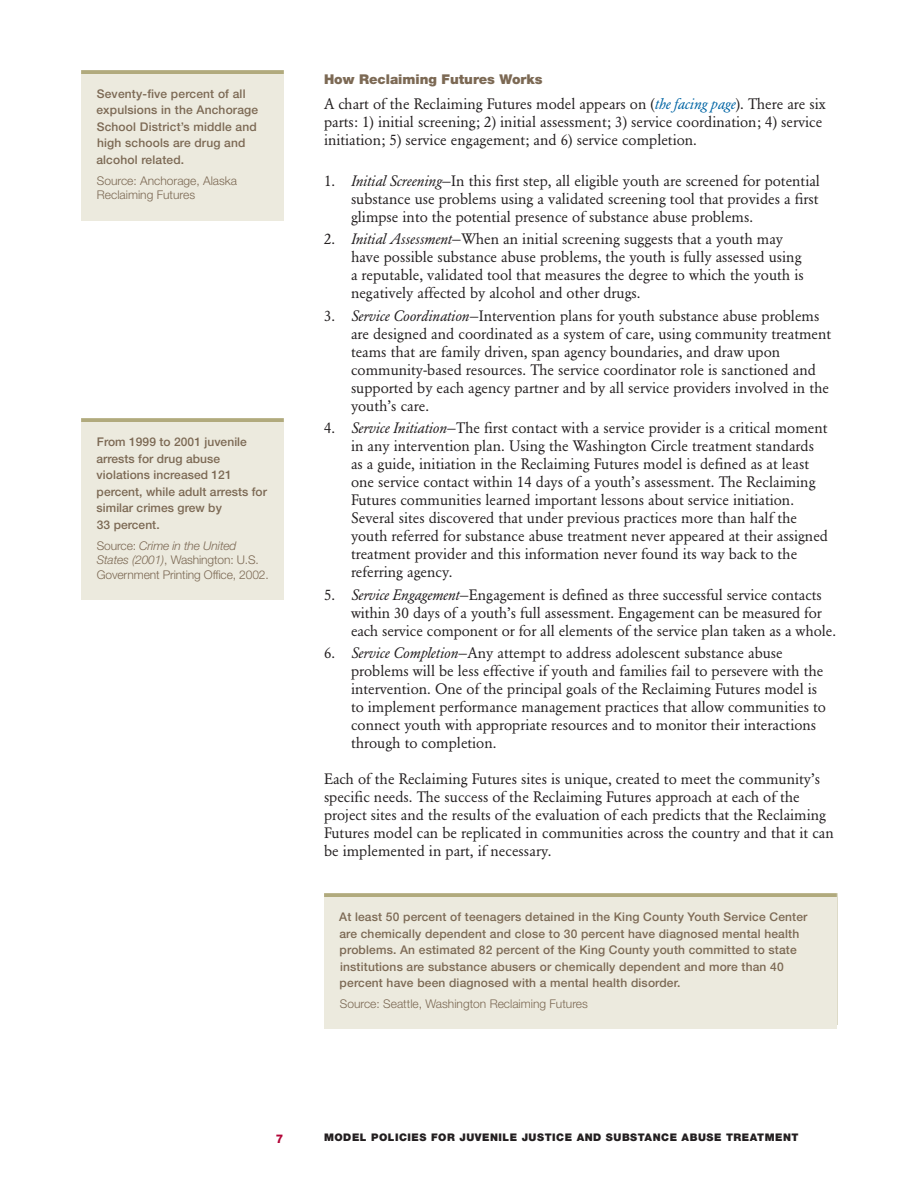
<style>
.page{position:relative;width:918px;height:1188px;background:#fff}
.page>*{position:absolute;margin:0;border:0;box-sizing:border-box;transform-origin:0 0}
.Text_1_Numbered_List{font:15px/18px "Garamond BE";color:#231f20}
.Text_1{font:15px/18px "Garamond BE";color:#231f20}
.Subhead_2{font:900 13.5px "Helvetica Neue LT Std";color:#7c6954}
.t1{font:500 12px/16.5px "Helvetica Neue LT Std";letter-spacing:.015em;color:#7c6954}
.t2{font:300 12px/14.4px "Helvetica Neue LT Std";color:#7c6954}
.t3{font:800 12px "Helvetica Neue LT Std";color:#b30437}
.t4{font:900 10.5px "Helvetica Neue LT Std";letter-spacing:.05em;color:#231f20}
.s1{font-style:italic}
.s2{font-style:italic;color:#0065a4}
</style>
<div class="page">
<svg style="left:324px;top:893px;width:513px;height:5px;background:#bfb994"></svg>
<div style="left:324px;top:898px;width:513px;height:131px;background:#eceade"></div>
<div style="left:81px;top:70px;width:203px;height:146px;background:#b1aa7d"></div>
<div style="left:81px;top:74px;width:203px;height:146px;background:#eceade"></div>
<svg style="left:81px;top:418px;width:203px;height:5px"></svg>
<div style="left:81px;top:423px;width:203px;height:177px;background:#eceade"></div>
<p class="t1" style="left:96px;top:85px;width:163px">Seventy-five percent of all expulsions in the Anchorage<br>School District’s middle and high schools are drug and alcohol related.</p>
<p class="t2" style="left:97px;top:173px;width:142px">Source: Anchorage, Alaska<br>Reclaiming Futures</p>
<p class="t1" style="left:96px;top:434px;width:172px">From 1999 to 2001 juvenile arrests for drug abuse violations increased 121 percent, while adult arrests for similar crimes grew by<br>33 percent.</p>
<p class="t2" style="left:97px;top:538px;width:174px">Source: <span class="s1">Crime in the United<br>States (2001)</span>, Washington: U.S.<br>Government Printing Office, 2002.</p>
<p class="Subhead_2" style="left:324px;top:71px;width:220px">HOW RECLAIMING FUTURES WORKS</p>
<p class="Text_1" style="left:324px;top:95px;width:503px">A chart of the Reclaiming Futures model appears on (<span class="s2">the facing page</span>). There are six parts: 1) initial screening; 2) initial assessment; 3) service coordination; 4) service initiation; 5) service engagement; and 6) service completion.</p>
<p class="Text_1_Numbered_List" style="left:351px;top:172px;width:471px;text-align:justify;text-indent:-27px">1. <span class="s1">Initial Screening</span>—In this first step, all eligible youth are screened for potential substance use problems using a validated screening tool that provides a first glimpse into the potential presence of substance abuse problems.</p>
<p class="Text_1_Numbered_List" style="left:351px;top:230px;width:454px;text-indent:-27px">2. <span class="s1">Initial Assessment</span>—When an initial screening suggests that a youth may have possible substance abuse problems, the youth is fully assessed using a reputable, validated tool that measures the degree to which the youth is negatively affected by alcohol and other drugs.</p>
<p class="Text_1_Numbered_List" style="left:351px;top:307px;width:482px;text-indent:-27px">3. <span class="s1">Service Coordination</span>—Intervention plans for youth substance abuse problems are designed and coordinated as a system of care, using community treatment teams that are family driven, span agency boundaries, and draw upon community-based resources. The service coordinator role is sanctioned and supported by each agency partner and by all service providers involved in the youth’s care.</p>
<p class="Text_1_Numbered_List" style="left:351px;top:419px;width:479px;text-indent:-27px">4. <span class="s1">Service Initiation</span>—The first contact with a service provider is a critical moment in any intervention plan. Using the Washington Circle treatment standards as a guide, initiation in the Reclaiming Futures model is defined as at least one service contact within 14 days of a youth’s assessment. The Reclaiming Futures communities learned important lessons about service initiation.<br>Several sites discovered that under previous practices more than half the youth referred for substance abuse treatment never appeared at their assigned treatment provider and this information never found its way back to the referring agency.</p>
<p class="Text_1_Numbered_List" style="left:351px;top:586px;width:487px;text-indent:-27px">5. <span class="s1">Service Engagement</span>—Engagement is defined as three successful service contacts within 30 days of a youth’s full assessment. Engagement can be measured for each service component or for all elements of the service plan taken as a whole.</p>
<p class="Text_1_Numbered_List" style="left:351px;top:644px;width:476px;text-indent:-27px">6. <span class="s1">Service Completion</span>—Any attempt to address adolescent substance abuse problems will be less effective if youth and families fail to persevere with the intervention. One of the principal goals of the Reclaiming Futures model is to implement performance management practices that allow communities to connect youth with appropriate resources and to monitor their interactions through to completion.</p>
<p class="Text_1" style="left:324px;top:770px;width:511px">Each of the Reclaiming Futures sites is unique, created to meet the community’s specific needs. The success of the Reclaiming Futures approach at each of the project sites and the results of the evaluation of each predicts that the Reclaiming Futures model can be replicated in communities across the country and that it can be implemented in part, if necessary.</p>
<p class="t1" style="left:339px;top:909px;width:470px">At least 50 percent of teenagers detained in the King County Youth Service Center are chemically dependent and close to 30 percent have diagnosed mental health problems. An estimated 82 percent of the King County youth committed to state institutions are substance abusers or chemically dependent and more than 40 percent have been diagnosed with a mental health disorder.</p>
<p class="t2" style="left:340px;top:997px;width:250px">Source: Seattle, Washington Reclaiming Futures</p>
<p class="t3" style="left:276px;top:1131px;width:9px">7</p>
<p class="t4" style="left:324px;top:1131px;width:473px">MODEL POLICIES FOR JUVENILE JUSTICE AND SUBSTANCE ABUSE TREATMENT</p>
</div>
